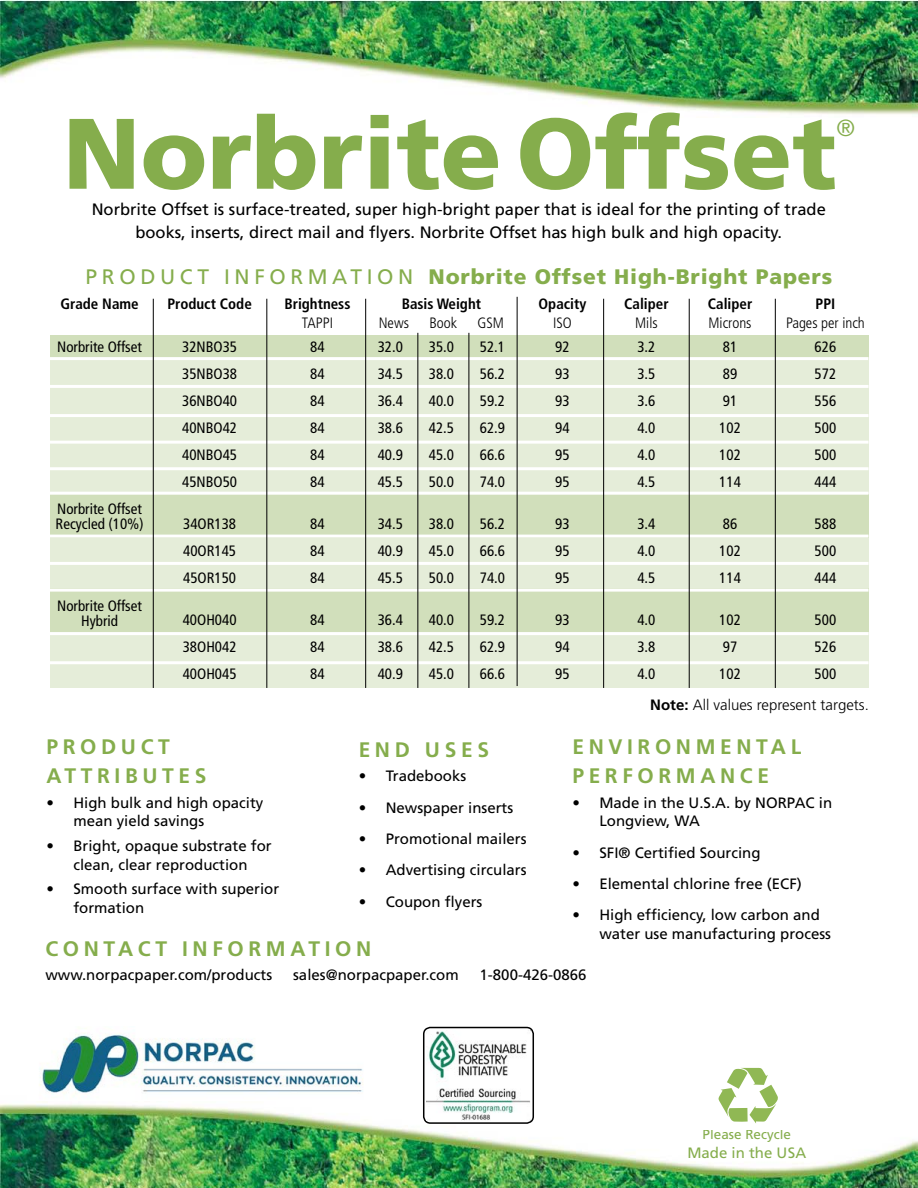
<style>
.page{position:relative;width:918px;height:1188px;background:#fff}
.page>*{position:absolute;margin:0;border:0;box-sizing:border-box;transform-origin:0 0}
.t1{font:900 100.05px "Frutiger";color:#85ad4c}
.t2{font:300 23.25px "Frutiger";color:#85ad4c}
.t3{font:700 21px/28.8px "Frutiger";letter-spacing:.22em;color:#85ad4c}
.t4{font:900 21px "Frutiger";letter-spacing:.04em;color:#85ad4c}
.t5{font:18.45px "Myriad Pro";color:#90b854}
.t6{font:16.5px/22.8px "Frutiger";color:#000;text-align:center}
.t7{font:condensed 15px/27px "Frutiger";color:#000;text-align:justify}
.t8{font:15px/18.6px "Frutiger";color:#000}
.t9{font:700 condensed 15px "Frutiger";color:#000}
.t10{font:300 condensed 15px "Frutiger";color:#000}
.t11{font:300 15px "Frutiger";color:#000}
.t12{font:15px "Frutiger";color:#85ad4c}
.t13{font:13.5px "Frutiger";color:#85ad4c}
.s1{font-weight:400}
.s2{font-weight:700}
</style>
<div class="page">
<img style="left:0;top:0;width:918px;height:115px">
<img style="left:0;top:1104px;width:918px;height:84px">
<div style="left:50px;top:335px;width:818px;height:353px;background:#e5edd9"></div>
<div style="left:50px;top:335px;width:818px;height:25px;background:#d1dfbb"></div>
<div style="left:50px;top:495px;width:818px;height:43px;background:#d1dfbb"></div>
<div style="left:50px;top:589px;width:818px;height:43px;background:#d1dfbb"></div>
<div style="left:696px;top:1068px;width:102px;height:61px;background:#fff"></div>
<svg style="left:718px;top:1068px;width:60px;height:56px"></svg>
<img style="left:39px;top:1034px;width:324px;height:61px">
<div style="left:423px;top:1027px;width:111px;height:97px;border:2px solid #000;border-radius:7px"></div>
<img style="left:426px;top:1030px;width:105px;height:90px">
<hr style="left:50px;top:357px;width:819px;height:3px;background:#fff">
<hr style="left:50px;top:385px;width:819px;height:3px;background:#fff">
<hr style="left:50px;top:441px;width:819px;height:3px;background:#fff">
<hr style="left:50px;top:414px;width:819px;height:3px;background:#fff">
<hr style="left:50px;top:467px;width:819px;height:3px;background:#fff">
<hr style="left:50px;top:492px;width:819px;height:3px;background:#fff">
<hr style="left:50px;top:535px;width:819px;height:3px;background:#fff">
<hr style="left:50px;top:562px;width:819px;height:3px;background:#fff">
<hr style="left:50px;top:589px;width:819px;height:3px;background:#fff">
<hr style="left:50px;top:661px;width:819px;height:3px;background:#fff">
<hr style="left:50px;top:632px;width:819px;height:3px;background:#fff">
<hr style="left:153px;top:299px;width:1px;height:389px;background:#000">
<hr style="left:417px;top:333px;width:1px;height:355px;background:#000">
<hr style="left:469px;top:333px;width:1px;height:355px;background:#000">
<hr style="left:266px;top:299px;width:1px;height:389px;background:#000">
<hr style="left:365px;top:299px;width:1px;height:389px;background:#000">
<hr style="left:517px;top:297px;width:1px;height:389px;background:#000">
<hr style="left:603px;top:299px;width:1px;height:389px;background:#000">
<hr style="left:689px;top:299px;width:1px;height:389px;background:#000">
<hr style="left:775px;top:299px;width:1px;height:389px;background:#000">
<h1 class="t1" style="left:63px;top:93px;width:775px">Norbrite Offset</h1>
<h2 class="t2" style="left:837px;top:115px;width:20px">®</h2>
<p class="t6" style="left:92px;top:198px;width:736px">Norbrite Offset is surface-treated, super high-bright paper that is ideal for the printing of trade books, inserts, direct mail and flyers. Norbrite Offset has high bulk and high opacity.</p>
<h3 class="t4" style="left:86px;top:264px;width:748px"><span class="s1">P R O D U C T I N F O R M AT I O N</span> Norbrite Offset High-Bright Papers</h3>
<p class="t9" style="left:60px;top:295px;width:80px">Grade Name</p>
<p class="t7" style="left:57px;top:333px;width:86px">Norbrite Offset</p>
<p class="t7" style="left:56px;top:501px;width:89px;line-height:15px">Norbrite Offset<br>Recycled (10%)</p>
<p class="t7" style="left:57px;top:598px;width:86px;line-height:15px;text-align:center">Norbrite Offset<br>Hybrid</p>
<p class="t9" style="left:168px;top:295px;width:86px">Product Code</p>
<p class="t7" style="left:182px;top:333px;width:56px">32NBO35<br>35NBO38<br>36NBO40<br>40NBO42<br>40NBO45<br>45NBO50</p>
<p class="t7" style="left:183px;top:510px;width:54px">34OR138<br>40OR145<br>45OR150</p>
<p class="t7" style="left:183px;top:606px;width:55px">40OH040<br>38OH042<br>40OH045</p>
<p class="t9" style="left:284px;top:295px;width:68px">Brightness</p>
<p class="t10" style="left:302px;top:314px;width:33px">TAPPI</p>
<p class="t7" style="left:310px;top:333px;width:16px">84<br>84<br>84<br>84<br>84<br>84</p>
<p class="t7" style="left:310px;top:510px;width:16px">84<br>84<br>84</p>
<p class="t7" style="left:310px;top:606px;width:16px">84<br>84<br>84</p>
<p class="t9" style="left:624px;top:295px;width:46px">Caliper</p>
<p class="t9" style="left:402px;top:295px;width:81px">Basis Weight</p>
<p class="t10" style="left:379px;top:314px;width:32px">News</p>
<p class="t10" style="left:429px;top:314px;width:29px">Book</p>
<p class="t10" style="left:478px;top:314px;width:28px">GSM</p>
<p class="t10" style="left:635px;top:314px;width:24px">Mils</p>
<p class="t7" style="left:637px;top:333px;width:20px">3.2<br>3.5<br>3.6<br>4.0<br>4.0<br>4.5</p>
<p class="t7" style="left:637px;top:510px;width:20px">3.4<br>4.0<br>4.5</p>
<p class="t7" style="left:637px;top:606px;width:20px">4.0<br>3.8<br>4.0</p>
<p class="t9" style="left:539px;top:295px;width:49px">Opacity</p>
<p class="t10" style="left:553px;top:314px;width:20px">ISO</p>
<p class="t7" style="left:378px;top:333px;width:27px">32.0<br>34.5<br>36.4<br>38.6<br>40.9<br>45.5</p>
<p class="t7" style="left:378px;top:510px;width:27px">34.5<br>40.9<br>45.5</p>
<p class="t7" style="left:378px;top:606px;width:27px">36.4<br>38.6<br>40.9</p>
<p class="t7" style="left:429px;top:333px;width:27px">35.0<br>38.0<br>40.0<br>42.5<br>45.0<br>50.0</p>
<p class="t7" style="left:429px;top:510px;width:27px">38.0<br>45.0<br>50.0</p>
<p class="t7" style="left:429px;top:606px;width:27px">40.0<br>42.5<br>45.0</p>
<p class="t7" style="left:480px;top:333px;width:27px">52.1<br>56.2<br>59.2<br>62.9<br>66.6<br>74.0</p>
<p class="t7" style="left:480px;top:510px;width:27px">56.2<br>66.6<br>74.0</p>
<p class="t7" style="left:480px;top:606px;width:27px">59.2<br>62.9<br>66.6</p>
<p class="t7" style="left:555px;top:333px;width:16px">92<br>93<br>93<br>94<br>95<br>95</p>
<p class="t7" style="left:555px;top:510px;width:16px">93<br>95<br>95</p>
<p class="t7" style="left:555px;top:606px;width:16px">93<br>94<br>95</p>
<p class="t9" style="left:708px;top:295px;width:46px">Caliper</p>
<p class="t10" style="left:709px;top:314px;width:45px">Microns</p>
<p class="t7" style="left:719px;top:333px;width:23px;text-align:left">81<br>89<br>91<br>102<br>102<br>114</p>
<p class="t7" style="left:719px;top:510px;width:23px;text-align:left">86<br>102<br>114</p>
<p class="t7" style="left:719px;top:606px;width:23px;text-align:left">102<br>97<br>102</p>
<p class="t9" style="left:816px;top:295px;width:21px">PPI</p>
<p class="t10" style="left:786px;top:314px;width:80px">Pages per inch</p>
<p class="t7" style="left:815px;top:333px;width:23px">626<br>572<br>556<br>500<br>500<br>444</p>
<p class="t7" style="left:815px;top:510px;width:23px">588<br>500<br>444</p>
<p class="t7" style="left:815px;top:606px;width:23px">500<br>526<br>500</p>
<p class="t11" style="left:650px;top:696px;width:220px"><span class="s2">Note:</span> All values represent targets.</p>
<h3 class="t3" style="left:46px;top:733px;width:162px">PRODUCT<br>ATTRIBUTES</h3>
<p class="t8" style="left:73px;top:793px;width:192px;text-indent:-27px">• High bulk and high opacity mean yield savings</p>
<p class="t8" style="left:46px;top:837px;width:227px;text-align:center">• Bright, opaque substrate for clean, clear reproduction</p>
<p class="t8" style="left:73px;top:880px;width:207px;text-indent:-27px">• Smooth surface with superior formation</p>
<h3 class="t3" style="left:572px;top:733px;width:230px">ENVIRONMENTAL<br>PERFORMANCE</h3>
<p class="t8" style="left:599px;top:793px;width:234px;text-indent:-27px">• Made in the U.S.A. by NORPAC in<br>Longview, WA</p>
<p class="t8" style="left:572px;top:843px;width:190px">• SFI® Certified Sourcing</p>
<p class="t8" style="left:572px;top:875px;width:231px">• Elemental chlorine free (ECF)</p>
<p class="t8" style="left:599px;top:906px;width:233px;text-indent:-27px">• High efficiency, low carbon and water use manufacturing process</p>
<h3 class="t3" style="left:359px;top:735px;width:132px">END USES</h3>
<p class="t8" style="left:359px;top:767px;width:109px">• Tradebooks</p>
<p class="t8" style="left:359px;top:798px;width:156px">• Newspaper inserts</p>
<p class="t8" style="left:359px;top:829px;width:169px">• Promotional mailers</p>
<p class="t8" style="left:359px;top:861px;width:169px">• Advertising circulars</p>
<p class="t8" style="left:359px;top:892px;width:125px">• Coupon flyers</p>
<h3 class="t3" style="left:45px;top:934px;width:327px">CONTACT INFORMATION</h3>
<p class="t8" style="left:45px;top:966px;width:228px">www.norpacpaper.com/products</p>
<p class="t8" style="left:293px;top:966px;width:167px">sales@norpacpaper.com</p>
<p class="t8" style="left:480px;top:966px;width:108px">1-800-426-0866</p>
<p class="t13" style="left:703px;top:1126px;width:90px">Please Recycle</p>
<p class="t12" style="left:687px;top:1143px;width:120px">Made in the USA</p>
<p class="t5" style="left:656px;top:1132px;width:185px">Please Recycle Contents</p>
</div>
